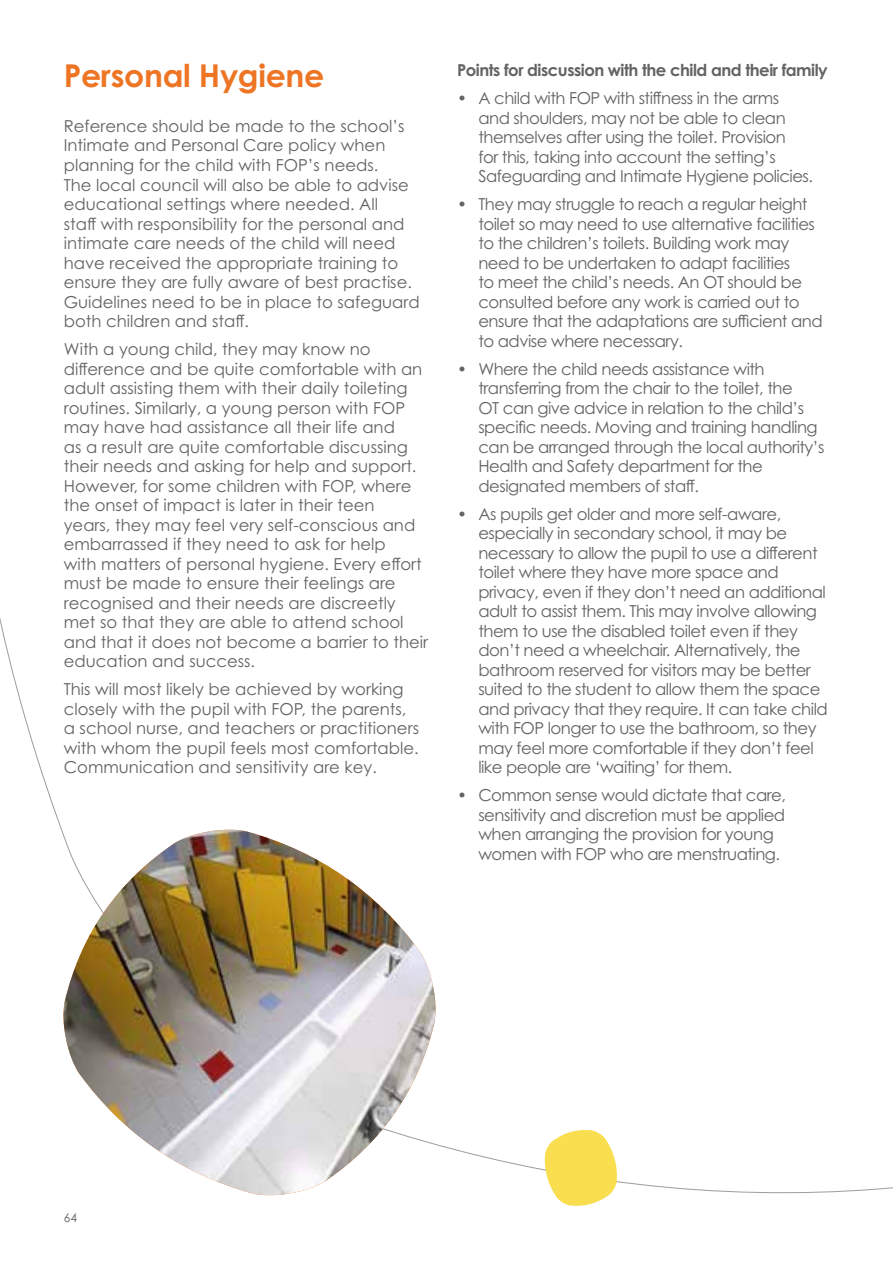
<style>
.page{position:relative;width:893px;height:1263px;background:#fff}
.page>*{position:absolute;margin:0;border:0;box-sizing:border-box;transform-origin:0 0}
.t1{font:700 31.5px "Century Gothic Pro";letter-spacing:-.01em;color:#ee7523}
.t2{font:16.5px/19.5px "Century Gothic Pro";letter-spacing:-.03em;color:#646363}
.t3{font:16.5px/19.5px "Century Gothic Pro";color:#646363}
.t4{font:700 16.5px "Century Gothic Pro";letter-spacing:-.03em;color:#646363}
.t5{font:12px "Century Gothic Pro";color:#646363}
</style>
<div class="page">
<img style="left:61px;top:830px;width:378px;height:366px">
<svg style="left:544px;top:1130px;width:74px;height:76px"></svg>
<h1 class="t1" style="left:64px;top:56px;width:262px">Personal Hygiene</h1>
<p class="t3" style="left:64px;top:116px;width:357px">Reference should be made to the school’s Intimate and Personal Care policy when planning for the child with FOP’s needs.<br>The local council will also be able to advise educational settings where needed. All<br>staff with responsibility for the personal and intimate care needs of the child will need have received the appropriate training to ensure they are fully aware of best practise.<br>Guidelines need to be in place to safeguard both children and staff.</p>
<p class="t3" style="left:64px;top:339px;width:366px">With a young child, they may know no difference and be quite comfortable with an adult assisting them with their daily toileting routines. Similarly, a young person with FOP may have had assistance all their life and<br>as a result are quite comfortable discussing their needs and asking for help and support.<br>However, for some children with FOP, where the onset of impact is later in their teen<br>years, they may feel very self-conscious and embarrassed if they need to ask for help<br>with matters of personal hygiene. Every effort must be made to ensure their feelings are recognised and their needs are discreetly met so that they are able to attend school and that it does not become a barrier to their education and success.</p>
<p class="t3" style="left:64px;top:679px;width:357px">This will most likely be achieved by working closely with the pupil with FOP, the parents, a school nurse, and teachers or practitioners with whom the pupil feels most comfortable.<br>Communication and sensitivity are key.</p>
<p class="t4" style="left:457px;top:60px;width:372px">Points for discussion with the child and their family</p>
<p class="t2" style="left:478px;top:88px;width:336px;text-indent:-21px">• A child with FOP with stiffness in the arms and shoulders, may not be able to clean themselves after using the toilet. Provision<br>for this, taking into account the setting’s Safeguarding and Intimate Hygiene policies.</p>
<p class="t2" style="left:478px;top:194px;width:346px;text-indent:-21px">• They may struggle to reach a regular height toilet so may need to use alternative facilities to the children’s toilets. Building work may need to be undertaken to adapt facilities<br>to meet the child’s needs. An OT should be consulted before any work is carried out to ensure that the adaptations are sufficient and to advise where necessary.</p>
<p class="t2" style="left:478px;top:359px;width:348px;text-indent:-21px">• Where the child needs assistance with transferring from the chair to the toilet, the<br>OT can give advice in relation to the child’s specific needs. Moving and training handling can be arranged through the local authority’s Health and Safety department for the designated members of staff.</p>
<p class="t2" style="left:478px;top:504px;width:351px;text-indent:-21px">• As pupils get older and more self-aware, especially in secondary school, it may be necessary to allow the pupil to use a different toilet where they have more space and privacy, even if they don’t need an additional adult to assist them. This may involve allowing them to use the disabled toilet even if they don’t need a wheelchair. Alternatively, the bathroom reserved for visitors may be better suited to the student to allow them the space and privacy that they require. It can take child with FOP longer to use the bathroom, so they may feel more comfortable if they don’t feel like people are ‘waiting’ for them.</p>
<p class="t2" style="left:478px;top:785px;width:309px;text-indent:-21px">• Common sense would dictate that care, sensitivity and discretion must be applied when arranging the provision for young women with FOP who are menstruating.</p>
<p class="t5" style="left:64px;top:1210px;width:15px">64</p>
</div>
